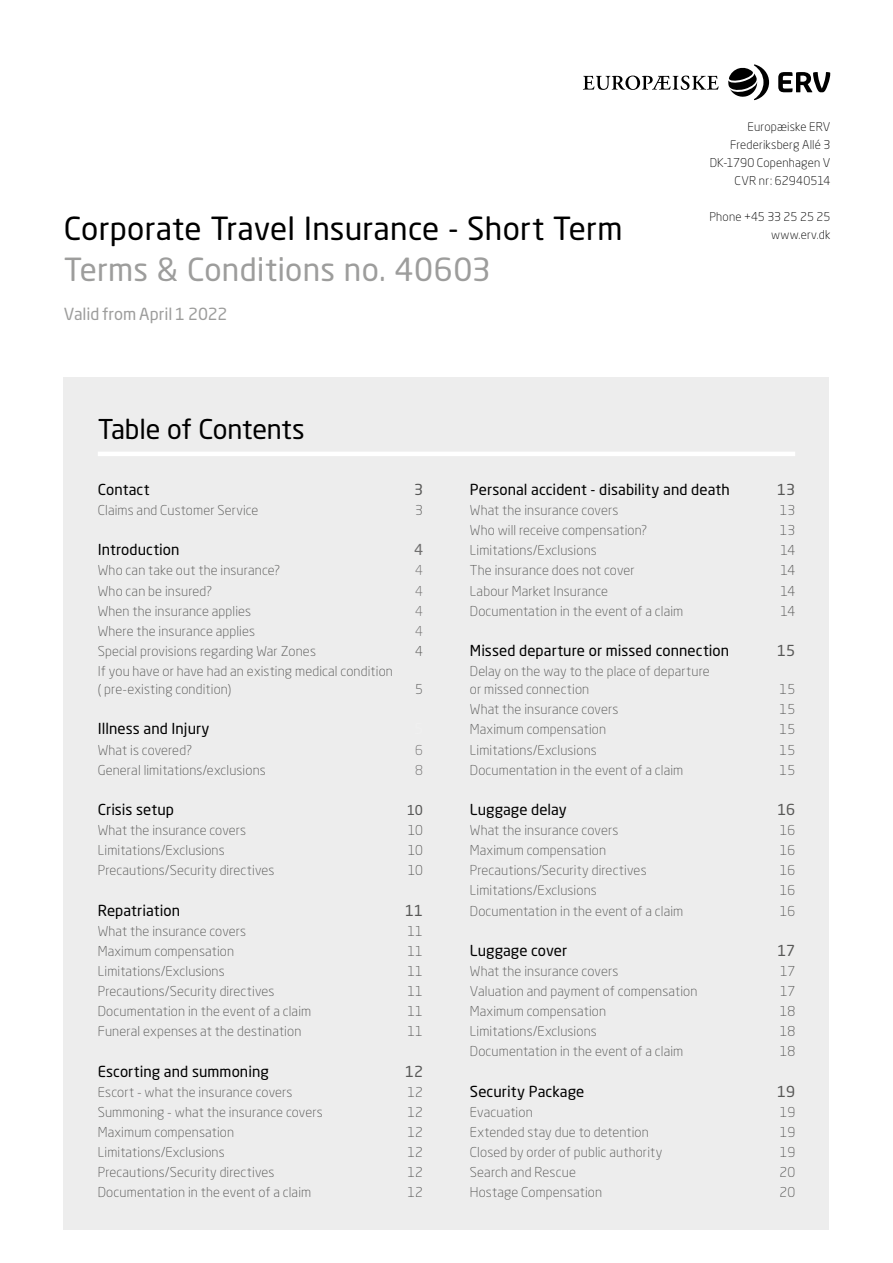
<style>
.page{position:relative;width:893px;height:1263px;background:#fff}
.page>*{position:absolute;margin:0;border:0;box-sizing:border-box;transform-origin:0 0}
.t1{font:31.5px "Neo Sans W1 G";letter-spacing:.01em;color:#000}
.t2{font:31.5px "Neo Sans W1 G";letter-spacing:.01em;color:#9d9d9c}
.t3{font:27px "Neo Sans W1 G";letter-spacing:-.01em;color:#000}
.t4{font:16.5px "Neo Sans W1 G";letter-spacing:-.005em;color:#9d9d9c}
.t5{font:15px "Neo Sans W1 G";letter-spacing:.005em;color:#000}
.t6{font:15px "Neo Sans W1 G";letter-spacing:-.015em;color:#575756}
.t7{font:15px "Neo Sans W1 G";color:#706f6f}
.t8{font:300 13.5px/18px "Neo Sans W1 G";letter-spacing:.01em;color:#575756}
.t9{font:300 13.5px "Neo Sans W1 G";color:#706f6f}
.t10{font:13.5px "Neo Sans W1 G";color:#575756}
.t11{font:300 12px/18px "Neo Sans W1 G";letter-spacing:.015em;color:#000;text-align:right}
</style>
<div class="page">
<svg style="left:583px;top:76px;width:136px;height:14px"></svg>
<svg style="left:778px;top:72px;width:52px;height:20px"></svg>
<svg style="left:728px;top:64px;width:41px;height:36px"></svg>
<div style="left:64px;top:377px;width:765px;height:852px;background:#ededed"></div>
<hr style="left:98px;top:452px;width:697px;height:4px;background:#fff">
<h1 class="t1" style="left:64px;top:209px;width:560px">Corporate Travel Insurance - Short Term</h1>
<h1 class="t2" style="left:64px;top:250px;width:429px">Terms &amp; Conditions no. 40603</h1>
<p class="t4" style="left:64px;top:303px;width:165px">Valid from April 1 2022</p>
<h2 class="t3" style="left:98px;top:412px;width:209px">Table of Contents</h2>
<p class="t11" style="left:710px;top:117px;width:122px">Europæiske ERV<br>Frederiksberg Allé 3<br>DK-1790 Copenhagen V<br>CVR nr : 62940514</p>
<p class="t11" style="left:709px;top:207px;width:122px">Phone +45 33 25 25 25</p>
<p class="t11" style="left:771px;top:225px;width:61px">www.erv.dk</p>
<p class="t5" style="left:98px;top:480px;width:53px">Contact</p>
<p class="t6" style="left:414px;top:480px;width:11px">3</p>
<p class="t8" style="left:98px;top:501px;width:162px">Claims and Customer Service</p>
<p class="t8" style="left:415px;top:501px;width:9px">3</p>
<p class="t5" style="left:98px;top:541px;width:83px">Introduction</p>
<p class="t7" style="left:414px;top:541px;width:11px">4</p>
<p class="t8" style="left:98px;top:561px;width:184px">Who can take out the insurance?</p>
<p class="t9" style="left:415px;top:562px;width:9px">4</p>
<p class="t8" style="left:98px;top:581px;width:116px">Who can be insured?</p>
<p class="t9" style="left:415px;top:582px;width:9px">4</p>
<p class="t8" style="left:98px;top:602px;width:155px">When the insurance applies</p>
<p class="t9" style="left:415px;top:602px;width:9px">4</p>
<p class="t8" style="left:98px;top:622px;width:159px">Where the insurance applies</p>
<p class="t9" style="left:415px;top:623px;width:9px">4</p>
<p class="t8" style="left:98px;top:642px;width:220px">Special provisions regarding War Zones</p>
<p class="t8" style="left:415px;top:642px;width:9px">4</p>
<p class="t8" style="left:98px;top:662px;width:297px">If you have or have had an existing medical condition ( pre-existing condition)</p>
<p class="t8" style="left:415px;top:680px;width:9px">5</p>
<p class="t5" style="left:98px;top:720px;width:113px">Illness and Injury</p>
<p class="t8" style="left:98px;top:740px;width:96px">What is covered?</p>
<p class="t9" style="left:415px;top:741px;width:9px">6</p>
<p class="t8" style="left:98px;top:760px;width:169px">General limitations/exclusions</p>
<p class="t9" style="left:415px;top:761px;width:9px">8</p>
<p class="t5" style="left:98px;top:800px;width:78px">Crisis setup</p>
<p class="t10" style="left:407px;top:802px;width:18px">10</p>
<p class="t8" style="left:98px;top:821px;width:150px">What the insurance covers</p>
<p class="t8" style="left:408px;top:821px;width:17px">10</p>
<p class="t8" style="left:98px;top:841px;width:128px">Limitations/Exclusions</p>
<p class="t8" style="left:408px;top:841px;width:17px">10</p>
<p class="t8" style="left:98px;top:861px;width:178px">Precautions/Security directives</p>
<p class="t8" style="left:408px;top:861px;width:17px">10</p>
<p class="t5" style="left:98px;top:901px;width:84px">Repatriation</p>
<p class="t6" style="left:405px;top:901px;width:20px">11</p>
<p class="t8" style="left:98px;top:921px;width:150px">What the insurance covers</p>
<p class="t8" style="left:407px;top:921px;width:17px">11</p>
<p class="t8" style="left:98px;top:942px;width:138px">Maximum compensation</p>
<p class="t8" style="left:407px;top:942px;width:17px">11</p>
<p class="t8" style="left:98px;top:962px;width:128px">Limitations/Exclusions</p>
<p class="t8" style="left:407px;top:962px;width:17px">11</p>
<p class="t8" style="left:98px;top:982px;width:178px">Precautions/Security directives</p>
<p class="t8" style="left:407px;top:982px;width:17px">11</p>
<p class="t8" style="left:98px;top:1002px;width:215px">Documentation in the event of a claim</p>
<p class="t8" style="left:407px;top:1002px;width:17px">11</p>
<p class="t8" style="left:98px;top:1022px;width:205px">Funeral expenses at the destination</p>
<p class="t8" style="left:407px;top:1022px;width:17px">11</p>
<p class="t5" style="left:98px;top:1062px;width:173px">Escorting and summoning</p>
<p class="t6" style="left:405px;top:1062px;width:19px">12</p>
<p class="t8" style="left:98px;top:1082px;width:196px">Escort - what the insurance covers</p>
<p class="t8" style="left:408px;top:1082px;width:17px">12</p>
<p class="t8" style="left:98px;top:1103px;width:226px">Summoning - what the insurance covers</p>
<p class="t8" style="left:408px;top:1103px;width:17px">12</p>
<p class="t8" style="left:98px;top:1123px;width:138px">Maximum compensation</p>
<p class="t8" style="left:408px;top:1123px;width:17px">12</p>
<p class="t8" style="left:98px;top:1143px;width:128px">Limitations/Exclusions</p>
<p class="t8" style="left:408px;top:1143px;width:17px">12</p>
<p class="t8" style="left:98px;top:1163px;width:178px">Precautions/Security directives</p>
<p class="t8" style="left:408px;top:1163px;width:17px">12</p>
<p class="t8" style="left:98px;top:1183px;width:215px">Documentation in the event of a claim</p>
<p class="t8" style="left:408px;top:1183px;width:17px">12</p>
<p class="t5" style="left:470px;top:480px;width:261px">Personal accident - disability and death</p>
<p class="t6" style="left:777px;top:480px;width:19px">13</p>
<p class="t8" style="left:470px;top:501px;width:150px">What the insurance covers</p>
<p class="t8" style="left:780px;top:501px;width:17px">13</p>
<p class="t8" style="left:470px;top:521px;width:179px">Who will receive compensation?</p>
<p class="t8" style="left:780px;top:521px;width:17px">13</p>
<p class="t8" style="left:470px;top:541px;width:128px">Limitations/Exclusions</p>
<p class="t8" style="left:780px;top:541px;width:16px">14</p>
<p class="t8" style="left:470px;top:561px;width:166px">The insurance does not cover</p>
<p class="t8" style="left:780px;top:561px;width:16px">14</p>
<p class="t8" style="left:470px;top:581px;width:140px">Labour Market Insurance</p>
<p class="t8" style="left:780px;top:581px;width:16px">14</p>
<p class="t8" style="left:470px;top:602px;width:215px">Documentation in the event of a claim</p>
<p class="t8" style="left:780px;top:602px;width:16px">14</p>
<p class="t5" style="left:470px;top:641px;width:261px">Missed departure or missed connection</p>
<p class="t6" style="left:777px;top:641px;width:19px">15</p>
<p class="t8" style="left:470px;top:662px;width:241px">Delay on the way to the place of departure or missed connection</p>
<p class="t8" style="left:780px;top:680px;width:17px">15</p>
<p class="t8" style="left:470px;top:700px;width:150px">What the insurance covers</p>
<p class="t8" style="left:780px;top:700px;width:17px">15</p>
<p class="t8" style="left:470px;top:720px;width:138px">Maximum compensation</p>
<p class="t8" style="left:780px;top:720px;width:17px">15</p>
<p class="t8" style="left:470px;top:740px;width:128px">Limitations/Exclusions</p>
<p class="t8" style="left:780px;top:740px;width:17px">15</p>
<p class="t8" style="left:470px;top:760px;width:215px">Documentation in the event of a claim</p>
<p class="t8" style="left:780px;top:760px;width:17px">15</p>
<p class="t5" style="left:470px;top:800px;width:99px">Luggage delay</p>
<p class="t6" style="left:777px;top:800px;width:19px">16</p>
<p class="t8" style="left:470px;top:821px;width:150px">What the insurance covers</p>
<p class="t8" style="left:780px;top:821px;width:17px">16</p>
<p class="t8" style="left:470px;top:841px;width:138px">Maximum compensation</p>
<p class="t8" style="left:780px;top:841px;width:17px">16</p>
<p class="t8" style="left:470px;top:861px;width:178px">Precautions/Security directives</p>
<p class="t8" style="left:780px;top:861px;width:17px">16</p>
<p class="t8" style="left:470px;top:881px;width:128px">Limitations/Exclusions</p>
<p class="t8" style="left:780px;top:881px;width:17px">16</p>
<p class="t8" style="left:470px;top:901px;width:215px">Documentation in the event of a claim</p>
<p class="t8" style="left:780px;top:901px;width:17px">16</p>
<p class="t5" style="left:470px;top:941px;width:99px">Luggage cover</p>
<p class="t6" style="left:778px;top:941px;width:19px">17</p>
<p class="t8" style="left:470px;top:962px;width:150px">What the insurance covers</p>
<p class="t8" style="left:780px;top:962px;width:17px">17</p>
<p class="t8" style="left:470px;top:982px;width:229px">Valuation and payment of compensation</p>
<p class="t8" style="left:780px;top:982px;width:17px">17</p>
<p class="t8" style="left:470px;top:1002px;width:138px">Maximum compensation</p>
<p class="t8" style="left:780px;top:1002px;width:17px">18</p>
<p class="t8" style="left:470px;top:1022px;width:128px">Limitations/Exclusions</p>
<p class="t8" style="left:780px;top:1022px;width:17px">18</p>
<p class="t8" style="left:470px;top:1042px;width:215px">Documentation in the event of a claim</p>
<p class="t8" style="left:780px;top:1042px;width:17px">18</p>
<p class="t5" style="left:470px;top:1082px;width:116px">Security Package</p>
<p class="t6" style="left:777px;top:1082px;width:19px">19</p>
<p class="t8" style="left:470px;top:1103px;width:64px">Evacuation</p>
<p class="t8" style="left:780px;top:1103px;width:17px">19</p>
<p class="t8" style="left:470px;top:1123px;width:180px">Extended stay due to detention</p>
<p class="t8" style="left:780px;top:1123px;width:17px">19</p>
<p class="t8" style="left:470px;top:1143px;width:194px">Closed by order of public authority</p>
<p class="t8" style="left:780px;top:1143px;width:17px">19</p>
<p class="t8" style="left:470px;top:1163px;width:108px">Search and Rescue</p>
<p class="t8" style="left:779px;top:1163px;width:17px">20</p>
<p class="t8" style="left:470px;top:1183px;width:134px">Hostage Compensation</p>
<p class="t8" style="left:779px;top:1183px;width:17px">20</p>
</div>
